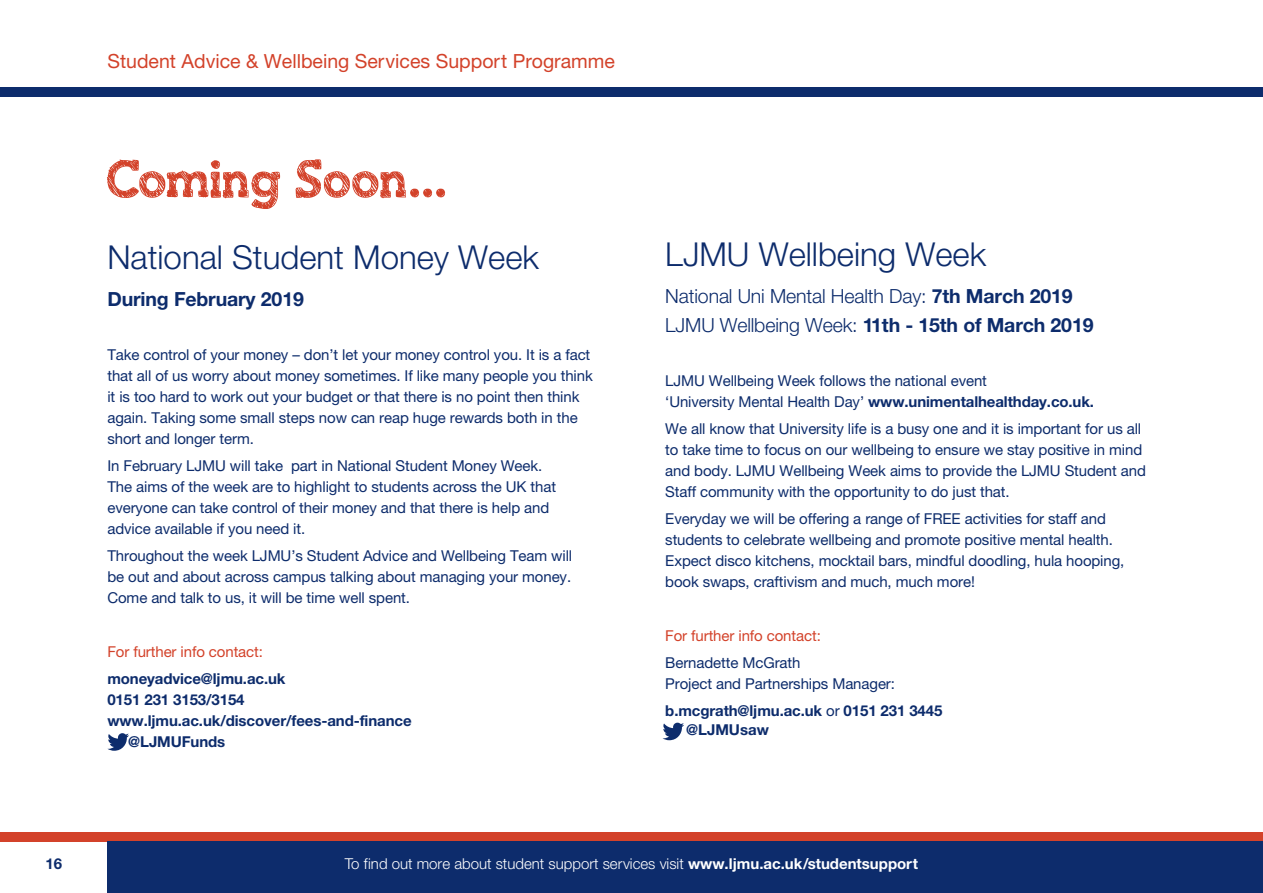
<style>
.page{position:relative;width:1263px;height:893px;background:#fff}
.page>*{position:absolute;margin:0;border:0;box-sizing:border-box;transform-origin:0 0}
.t1{font:51px "Slab Thing";letter-spacing:-.03em;color:#d3422a}
.t2{font:300 33px "Helvetica Neue LT";color:#0d2c6c}
.t3{font:300 19.5px/28.5px "Helvetica Neue LT";letter-spacing:-.005em;color:#0d2c6c}
.t4{font:19.5px "Helvetica Neue LT";color:#d3422a}
.t5{font:700 19.5px "Helvetica Neue LT";letter-spacing:-.005em;color:#0d2c6c}
.t6{font:15px/21px "Helvetica Neue LT";letter-spacing:-.005em;color:#0d2c6c}
.t7{font:700 15px/19.5px "Helvetica Neue LT";letter-spacing:-.005em;color:#0d2c6c}
.t8{font:300 15px "Helvetica Neue LT";color:#fff}
.t9{font:15px "Helvetica Neue LT";letter-spacing:-.005em;color:#d3422a}
.s1{font-weight:700}
.s2{font-weight:400}
</style>
<div class="page">
<div style="left:0;top:832px;width:1263px;height:9px;background:#d3422a"></div>
<div style="left:107px;top:841px;width:1156px;height:52px;background:#0d2c6c"></div>
<div style="left:0;top:88px;width:1263px;height:9px;background:#0d2c6c"></div>
<hr style="left:1262px;top:0;width:1px;height:893px;background:#ffcd07">
<svg style="left:107px;top:733px;width:22px;height:18px"></svg>
<svg style="left:662px;top:723px;width:22px;height:17px"></svg>
<h3 class="t4" style="left:107px;top:49px;width:509px">Student Advice &amp; Wellbeing Services Support Programme</h3>
<h1 class="t1" style="left:105px;top:157px;width:343px">Coming Soon...</h1>
<h2 class="t2" style="left:107px;top:237px;width:433px">National Student Money Week</h2>
<h3 class="t5" style="left:107px;top:287px;width:198px">During February 2019</h3>
<p class="t6" style="left:107px;top:344px;width:487px">Take control of your money – don’t let your money control you. It is a fact that all of us worry about money sometimes. If like many people you think it is too hard to work out your budget or that there is no point then think again. Taking some small steps now can reap huge rewards both in the short and longer term.</p>
<p class="t6" style="left:107px;top:455px;width:450px">In February LJMU will take part in National Student Money Week.<br>The aims of the week are to highlight to students across the UK that everyone can take control of their money and that there is help and advice available if you need it.</p>
<p class="t6" style="left:107px;top:545px;width:466px;text-align:justify">Throughout the week LJMU’s Student Advice and Wellbeing Team will be out and about across campus talking about managing your money.<br>Come and talk to us, it will be time well spent.</p>
<p class="t9" style="left:107px;top:643px;width:157px">For further info contact:</p>
<p class="t7" style="left:107px;top:669px;width:180px">moneyadvice@ljmu.ac.uk</p>
<p class="t7" style="left:107px;top:690px;width:139px">0151 231 3153/3154</p>
<p class="t7" style="left:107px;top:711px;width:306px">www.ljmu.ac.uk/discover/fees-and-finance</p>
<p class="t7" style="left:128px;top:732px;width:99px">@LJMUFunds</p>
<h2 class="t2" style="left:665px;top:234px;width:322px">LJMU Wellbeing Week</h2>
<h3 class="t3" style="left:665px;top:282px;width:430px">National Uni Mental Health Day: <span class="s1">7th March 2019<br></span>LJMU Wellbeing Week: <span class="s1">11th - 15th of March 2019</span></h3>
<p class="t6" style="left:665px;top:370px;width:430px">LJMU Wellbeing Week follows the national event<br>‘University Mental Health Day’ <span class="s1">www.unimentalhealthday.co.uk.</span></p>
<p class="t6" style="left:665px;top:418px;width:482px">We all know that University life is a busy one and it is important for us all to take time to focus on our wellbeing to ensure we stay positive in mind and body. LJMU Wellbeing Week aims to provide the LJMU Student and Staff community with the opportunity to do just that.</p>
<p class="t6" style="left:665px;top:508px;width:461px">Everyday we will be offering a range of FREE activities for staff and students to celebrate wellbeing and promote positive mental health.<br>Expect disco kitchens, mocktail bars, mindful doodling, hula hooping, book swaps, craftivism and much, much more!</p>
<p class="t9" style="left:665px;top:626px;width:157px">For further info contact:</p>
<p class="t6" style="left:665px;top:652px;width:231px">Bernadette McGrath<br>Project and Partnerships Manager:</p>
<p class="t7" style="left:686px;top:700px;width:258px;text-indent:-21px">b.mcgrath@ljmu.ac.uk <span class="s2">or</span> 0151 231 3445 @LJMUsaw</p>
<p class="t7" style="left:45px;top:854px;width:18px">16</p>
<p class="t8" style="left:345px;top:855px;width:575px">To find out more about student support services visit <span class="s1">www.ljmu.ac.uk/studentsupport</span></p>
</div>
